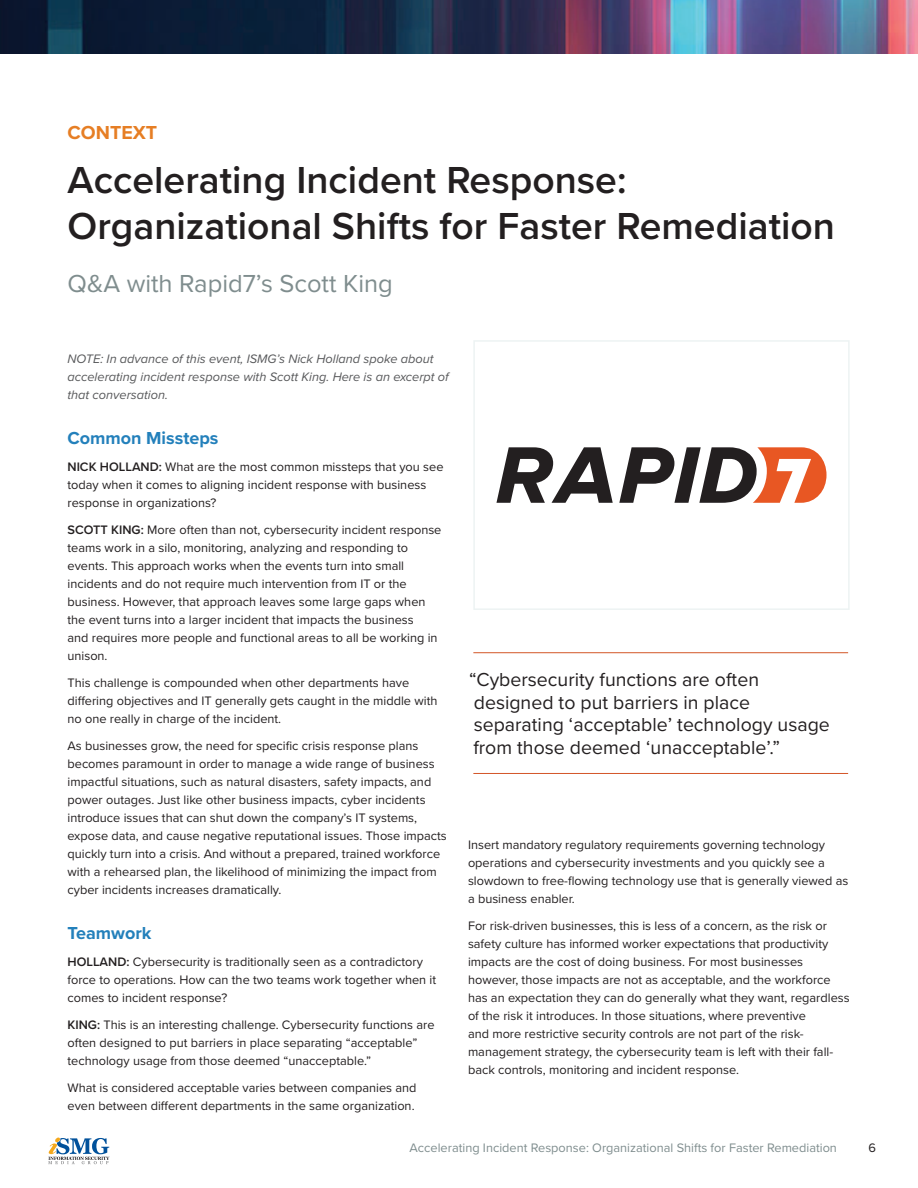
<style>
.page{position:relative;width:918px;height:1188px;background:#fff}
.page>*{position:absolute;margin:0;border:0;box-sizing:border-box;transform-origin:0 0}
.t1{font:600 39px/46.5px "Proxima Nova";color:#231f20}
.t2{font:25.5px "Proxima Nova";color:#7f8d8e}
.t3{font:19.5px/22.5px "Proxima Nova";color:#231f20}
.t4{font:700 19.5px "Proxima Nova";color:#e67e24}
.t5{font:700 18px "Proxima Nova";color:#2380bb}
.t6{font:12.75px/18px "Proxima Nova";color:#231f20}
.t7{font:italic 12.75px/18px "Proxima Nova";color:#57585a}
.t8{font:12.75px "Proxima Nova";color:#7f8d8e}
.s1{font-weight:600}
</style>
<div class="page">
<img style="left:0;top:0;width:918px;height:54px">
<svg style="left:48px;top:1138px;width:62px;height:26px"></svg>
<hr style="left:473px;top:652px;width:375px;height:1px;background:#d35627">
<hr style="left:473px;top:773px;width:375px;height:1px;background:#d35627">
<svg style="left:497px;top:447px;width:116px;height:56px"></svg>
<svg style="left:619px;top:447px;width:208px;height:56px"></svg>
<div style="left:473px;top:340px;width:377px;height:270px;border:2px solid #edf3f3"></div>
<h3 class="t4" style="left:68px;top:118px;width:91px">CONTEXT</h3>
<h1 class="t1" style="left:68px;top:155px;width:769px">Accelerating Incident Response:<br>Organizational Shifts for Faster Remediation</h1>
<h2 class="t2" style="left:68px;top:264px;width:327px">Q&amp;A with Rapid7’s Scott King</h2>
<p class="t7" style="left:68px;top:349px;width:383px">NOTE: In advance of this event, ISMG’s Nick Holland spoke about accelerating incident response with Scott King. Here is an excerpt of that conversation.</p>
<h3 class="t5" style="left:68px;top:424px;width:153px">Common Missteps</h3>
<p class="t6" style="left:68px;top:457px;width:378px"><span class="s1">NICK HOLLAND:</span> What are the most common missteps that you see today when it comes to aligning incident response with business response in organizations?</p>
<p class="t6" style="left:68px;top:520px;width:375px"><span class="s1">SCOTT KING:</span> More often than not, cybersecurity incident response teams work in a silo, monitoring, analyzing and responding to events. This approach works when the events turn into small incidents and do not require much intervention from IT or the business. However, that approach leaves some large gaps when the event turns into a larger incident that impacts the business<br>and requires more people and functional areas to all be working in unison.</p>
<p class="t6" style="left:68px;top:673px;width:371px">This challenge is compounded when other departments have differing objectives and IT generally gets caught in the middle with no one really in charge of the incident.</p>
<p class="t6" style="left:68px;top:736px;width:381px">As businesses grow, the need for specific crisis response plans becomes paramount in order to manage a wide range of business impactful situations, such as natural disasters, safety impacts, and power outages. Just like other business impacts, cyber incidents introduce issues that can shut down the company’s IT systems, expose data, and cause negative reputational issues. Those impacts quickly turn into a crisis. And without a prepared, trained workforce with a rehearsed plan, the likelihood of minimizing the impact from cyber incidents increases dramatically.</p>
<h3 class="t5" style="left:68px;top:919px;width:86px">Teamwork</h3>
<p class="t6" style="left:68px;top:952px;width:370px"><span class="s1">HOLLAND:</span> Cybersecurity is traditionally seen as a contradictory force to operations. How can the two teams work together when it comes to incident response?</p>
<p class="t6" style="left:68px;top:1015px;width:369px"><span class="s1">KING:</span> This is an interesting challenge. Cybersecurity functions are often designed to put barriers in place separating “acceptable” technology usage from those deemed “unacceptable.”</p>
<p class="t6" style="left:68px;top:1078px;width:351px">What is considered acceptable varies between companies and even between different departments in the same organization.</p>
<h3 class="t3" style="left:469px;top:667px;width:362px">“Cybersecurity functions are often designed to put barriers in place separating ‘acceptable’ technology usage from those deemed ‘unacceptable’.”</h3>
<p class="t6" style="left:468px;top:835px;width:382px">Insert mandatory regulatory requirements governing technology operations and cybersecurity investments and you quickly see a slowdown to free-flowing technology use that is generally viewed as a business enabler.</p>
<p class="t6" style="left:468px;top:916px;width:383px">For risk-driven businesses, this is less of a concern, as the risk or safety culture has informed worker expectations that productivity impacts are the cost of doing business. For most businesses however, those impacts are not as acceptable, and the workforce has an expectation they can do generally what they want, regardless of the risk it introduces. In those situations, where preventive<br>and more restrictive security controls are not part of the risk&shy;management strategy, the cybersecurity team is left with their fall&shy;back controls, monitoring and incident response.</p>
<p class="t8" style="left:410px;top:1138px;width:429px">Accelerating Incident Response: Organizational Shifts for Faster Remediation</p>
<p class="t6" style="left:868px;top:1138px;width:9px">6</p>
</div>
